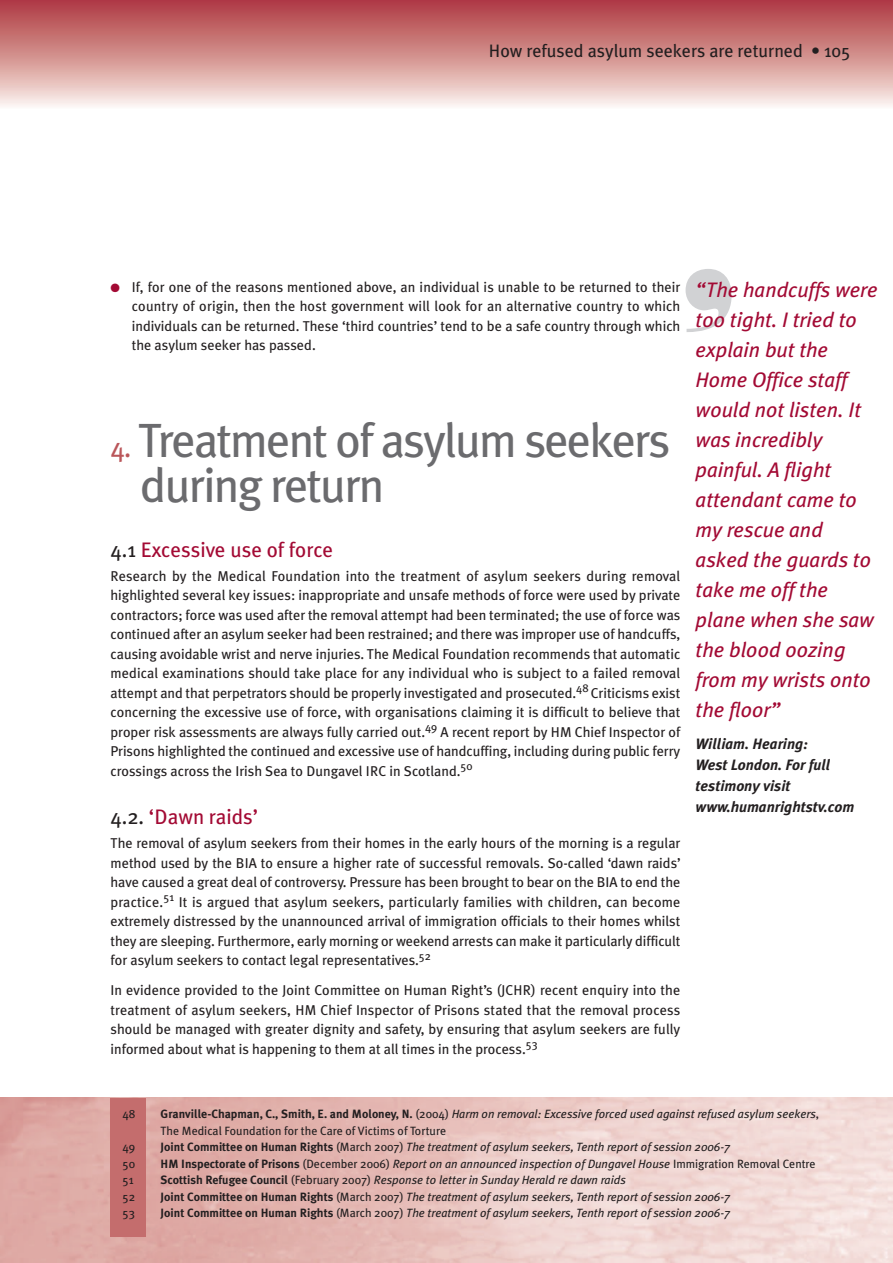
<style>
.page{position:relative;width:893px;height:1263px;background:#fff}
.page>*{position:absolute;margin:0;border:0;box-sizing:border-box;transform-origin:0 0}
.t1{font:48px/45px "Meta Plus";letter-spacing:-.04em;color:#6b6b6e}
.t2{font:italic 21px/30px "Meta Plus";color:#a30a34}
.t3{font:21px "Meta Plus";color:#a30a34}
.t4{font:18px "Meta Plus";color:#231f20}
.t5{font:italic 700 15px/21px "Meta Plus";color:#231f20}
.t6{font:14.25px/19.5px "Meta Plus";color:#231f20;text-align:justify}
.t7{font:italic 12px/16.5px "Meta Plus";color:#231f20}
.t8{font:12px "Meta Plus";color:#231f20}
.s1{font-weight:900}
.s2{color:#a30a34}
.s3{font-size:27px;color:#ba565a}
.s4{color:#231f20}
.s5{font-weight:700;font-style:normal}
.s6{font-style:normal}
</style>
<div class="page">
<div style="left:110px;top:1098px;width:35px;height:138px;background:#c46d6d"></div>
<img style="left:0;top:0;width:893px;height:106px">
<p class="t4" style="left:489px;top:40px;width:363px">How refused asylum seekers are returned <span class="s1">•</span> 105</p>
<p class="t6" style="left:132px;top:277px;width:550px;text-indent:-21px"><span class="s2">●</span> If, for one of the reasons mentioned above, an individual is unable to be returned to their country of origin, then the host government will look for an alternative country to which individuals can be returned. These ‘third countries’ tend to be a safe country through which the asylum seeker has passed.</p>
<h1 class="t1" style="left:140px;top:418px;width:532px;text-indent:-30px"><span class="s3">4.</span> Treatment of asylum seekers during return</h1>
<h2 class="t3" style="left:111px;top:537px;width:224px"><span class="s4">4.1</span> Excessive use of force</h2>
<p class="t6" style="left:111px;top:566px;width:571px">Research by the Medical Foundation into the treatment of asylum seekers during removal highlighted several key issues: inappropriate and unsafe methods of force were used by private contractors; force was used after the removal attempt had been terminated; the use of force was continued after an asylum seeker had been restrained; and there was improper use of handcuffs, causing avoidable wrist and nerve injuries. The Medical Foundation recommends that automatic medical examinations should take place for any individual who is subject to a failed removal attempt and that perpetrators should be properly investigated and prosecuted.<sup>48</sup> Criticisms exist concerning the excessive use of force, with organisations claiming it is difficult to believe that proper risk assessments are always fully carried out.<sup>49</sup> A recent report by HM Chief Inspector of Prisons highlighted the continued and excessive use of handcuffing, including during public ferry crossings across the Irish Sea to Dungavel IRC in Scotland.<sup>50</sup></p>
<h2 class="t3" style="left:111px;top:805px;width:149px"><span class="s4">4.2.</span> ‘Dawn raids’</h2>
<p class="t6" style="left:111px;top:833px;width:572px">The removal of asylum seekers from their homes in the early hours of the morning is a regular method used by the BIA to ensure a higher rate of successful removals. So-called ‘dawn raids’ have caused a great deal of controversy. Pressure has been brought to bear on the BIA to end the practice.<sup>51</sup> It is argued that asylum seekers, particularly families with children, can become extremely distressed by the unannounced arrival of immigration officials to their homes whilst they are sleeping. Furthermore, early morning or weekend arrests can make it particularly difficult for asylum seekers to contact legal representatives.<sup>52</sup></p>
<p class="t6" style="left:111px;top:981px;width:571px">In evidence provided to the Joint Committee on Human Right’s (JCHR) recent enquiry into the treatment of asylum seekers, HM Chief Inspector of Prisons stated that the removal process should be managed with greater dignity and safety, by ensuring that asylum seekers are fully informed about what is happening to them at all times in the process.<sup>53</sup></p>
<p class="t2" style="left:696px;top:275px;width:183px">“The handcuffs were too tight. I tried to explain but the<br>Home Office staff would not listen. It was incredibly painful. A flight attendant came to my rescue and asked the guards to take me off the plane when she saw the blood oozing from my wrists onto the floor”</p>
<p class="t5" style="left:696px;top:733px;width:160px">William. Hearing:<br>West London. For full testimony visit www.humanrightstv.com</p>
<p class="t8" style="left:122px;top:1107px;width:15px">48</p>
<p class="t7" style="left:161px;top:1106px;width:660px"><span class="s5">Granville-Chapman, C., Smith, E. and Moloney, N.</span> <span class="s6">(2004)</span> Harm on removal: Excessive forced used against refused asylum seekers<span class="s6">,<br>The Medical Foundation for the Care of Victims of Torture</span></p>
<p class="t8" style="left:122px;top:1140px;width:14px">49</p>
<p class="t7" style="left:161px;top:1139px;width:571px"><span class="s5">Joint Committee on Human Rights</span> <span class="s6">(March 2007)</span> The treatment of asylum seekers, Tenth report of session 2006-7</p>
<p class="t8" style="left:122px;top:1156px;width:14px">50</p>
<p class="t7" style="left:161px;top:1155px;width:656px"><span class="s5">HM Inspectorate of Prisons</span> <span class="s6">(December 2006)</span> Report on an announced inspection of Dungavel House <span class="s6">Immigration Removal Centre</span></p>
<p class="t8" style="left:122px;top:1173px;width:13px">51</p>
<p class="t7" style="left:161px;top:1172px;width:467px"><span class="s5">Scottish Refugee Council</span> <span class="s6">(February 2007)</span> Response to letter in Sunday Herald re dawn raids</p>
<p class="t8" style="left:122px;top:1189px;width:14px">52</p>
<p class="t7" style="left:161px;top:1188px;width:571px"><span class="s5">Joint Committee on Human Rights</span> <span class="s6">(March 2007)</span> The treatment of asylum seekers, Tenth report of session 2006-7</p>
<p class="t8" style="left:122px;top:1206px;width:14px">53</p>
<p class="t7" style="left:161px;top:1205px;width:571px"><span class="s5">Joint Committee on Human Rights</span> <span class="s6">(March 2007)</span> The treatment of asylum seekers, Tenth report of session 2006-7</p>
</div>
